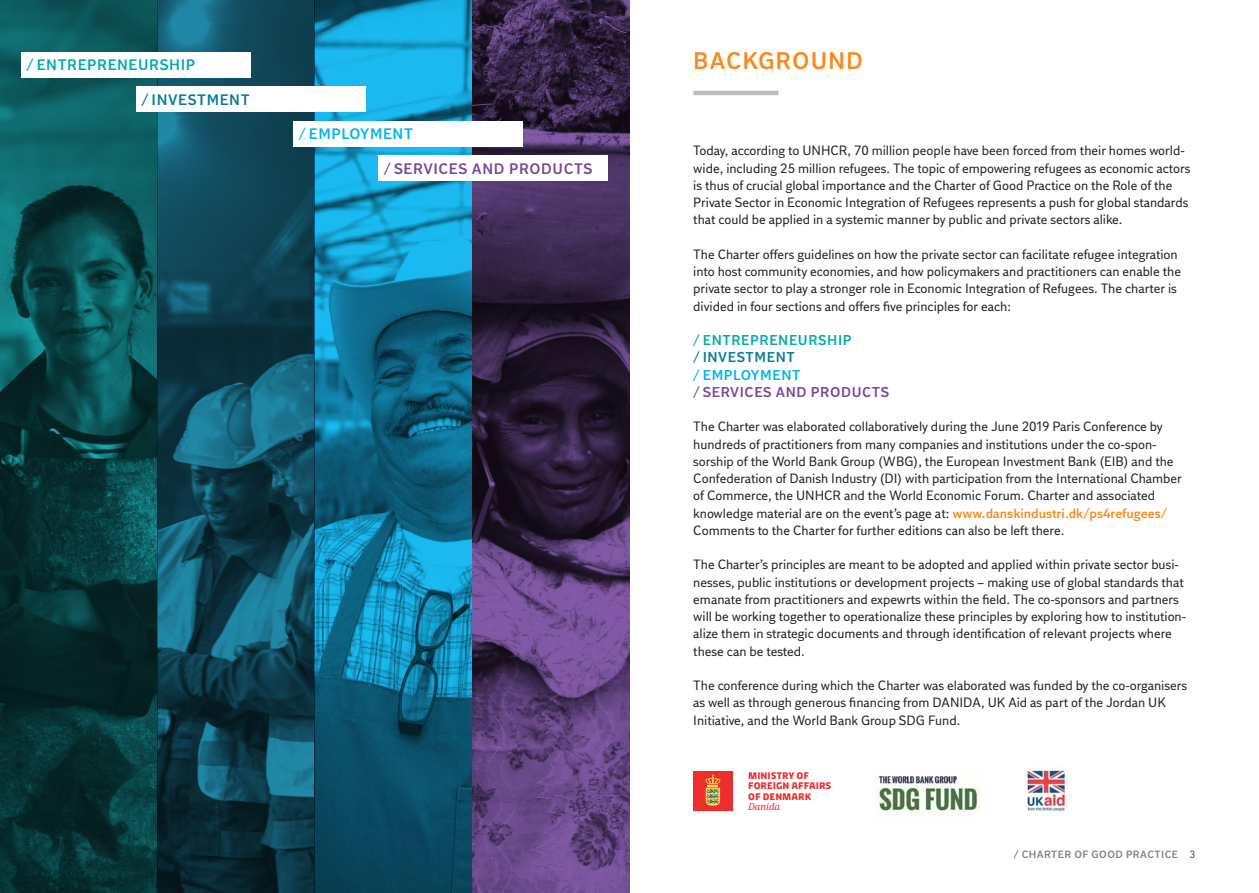
<style>
.page{position:relative;width:1259px;height:893px;background:#fff}
.page>*{position:absolute;margin:0;border:0;box-sizing:border-box;transform-origin:0 0}
.t1{font:600 24px "DI Sans";letter-spacing:.04em;color:#f68b1f}
.t2{font:600 15.15px "DI Sans";letter-spacing:.04em;color:#73479c}
.t3{font:600 15.15px "DI Sans";letter-spacing:.04em;color:#00aaad}
.t4{font:600 15.15px "DI Sans";letter-spacing:.04em;color:#087a9c}
.t5{font:600 15.15px "DI Sans";letter-spacing:.04em;color:#00b3ef}
.t6{font:600 14.25px "DI Sans";letter-spacing:.04em;color:#73479c}
.t7{font:600 14.25px "DI Sans";letter-spacing:.04em;color:#00aaad}
.t8{font:600 14.25px "DI Sans";letter-spacing:.04em;color:#087a9c}
.t9{font:600 14.25px "DI Sans";letter-spacing:.04em;color:#00b3ef}
.t10{font:13.5px/17.2px "DI Sans";color:#231f20}
.t11{font:600 10.5px "DI Sans";letter-spacing:.04em;color:#808285}
.t12{font:700 9.45px/10.4px "Diplomacy";color:#ee2d2e}
.t13{font:italic 9.45px "Noto Serif";color:#ee2d2e}
.s1{font-weight:600;color:#f68b1f}
.s2{font-weight:400;color:#231f20}
</style>
<div class="page">
<img style="left:1026px;top:770px;width:40px;height:42px">
<div style="left:693px;top:772px;width:39px;height:39px;background:#ee2d2e"></div>
<svg style="left:705px;top:774px;width:15px;height:32px"></svg>
<img style="left:878px;top:776px;width:99px;height:37px">
<hr style="left:693px;top:91px;width:85px;height:4px;background:#bcbdc0">
<svg style="left:0;top:0;width:157px;height:893px;background:#094345"></svg>
<svg style="left:157px;top:0;width:158px;height:893px;background:#104658"></svg>
<svg style="left:315px;top:0;width:157px;height:893px;background:#10779c"></svg>
<svg style="left:472px;top:0;width:157px;height:893px;background:#46305b"></svg>
<div style="left:21px;top:52px;width:230px;height:25px;background:#fff"></div>
<div style="left:136px;top:86px;width:230px;height:26px;background:#fff"></div>
<div style="left:293px;top:121px;width:230px;height:25px;background:#fff"></div>
<div style="left:378px;top:155px;width:230px;height:26px;background:#fff"></div>
<p class="t3" style="left:27px;top:55px;width:170px">/ ENTREPRENEURSHIP</p>
<h1 class="t1" style="left:693px;top:46px;width:171px">BACKGROUND</h1>
<p class="t4" style="left:141px;top:90px;width:110px">/ INVESTMENT</p>
<p class="t5" style="left:299px;top:124px;width:116px">/ EMPLOYMENT</p>
<p class="t2" style="left:384px;top:159px;width:210px">/ SERVICES AND PRODUCTS</p>
<p class="t10" style="left:693px;top:142px;width:499px">Today, according to UNHCR, 70 million people have been forced from their homes world&shy;wide, including 25 million refugees. The topic of empowering refugees as economic actors is thus of crucial global importance and the Charter of Good Practice on the Role of the Private Sector in Economic Integration of Refugees represents a push for global standards that could be applied in a systemic manner by public and private sectors alike.</p>
<p class="t10" style="left:693px;top:245px;width:489px">The Charter offers guidelines on how the private sector can facilitate refugee integration into host community economies, and how policymakers and practitioners can enable the private sector to play a stronger role in Economic Integration of Refugees. The charter is divided in four sections and offers five principles for each:</p>
<p class="t7" style="left:693px;top:331px;width:160px">/ ENTREPRENEURSHIP</p>
<p class="t8" style="left:693px;top:348px;width:103px">/ INVESTMENT</p>
<p class="t9" style="left:693px;top:365px;width:109px">/ EMPLOYMENT</p>
<p class="t6" style="left:693px;top:383px;width:197px">/ SERVICES AND PRODUCTS</p>
<p class="t10" style="left:693px;top:418px;width:490px">The Charter was elaborated collaboratively during the June 2019 Paris Conference by hundreds of practitioners from many companies and institutions under the co-spon&shy;sorship of the World Bank Group (WBG), the European Investment Bank (EIB) and the Confederation of Danish Industry (DI) with participation from the International Chamber of Commerce, the UNHCR and the World Economic Forum. Charter and associated knowledge material are on the event’s page at: <span class="s1">www.danskindustri.dk/ps4refugees/ </span>Comments to the Charter for further editions can also be left there.</p>
<p class="t10" style="left:693px;top:556px;width:494px">The Charter’s principles are meant to be adopted and applied within private sector busi&shy;nesses, public institutions or development projects – making use of global standards that emanate from practitioners and expewrts within the field. The co-sponsors and partners will be working together to operationalize these principles by exploring how to institution&shy;alize them in strategic documents and through identification of relevant projects where these can be tested.</p>
<p class="t10" style="left:693px;top:677px;width:495px">The conference during which the Charter was elaborated was funded by the co-organisers as well as through generous financing from DANIDA, UK Aid as part of the Jordan UK<br>Initiative, and the World Bank Group SDG Fund.</p>
<p class="t12" style="left:748px;top:770px;width:85px">MINISTRY OF<br>FOREIGN AFFAIRS<br>OF DENMARK</p>
<p class="t13" style="left:748px;top:800px;width:33px">Danida</p>
<p class="t11" style="left:1014px;top:848px;width:183px"><span class="s2">/</span> CHARTER OF GOOD PRACTICE <span class="s2">3</span></p>
</div>
